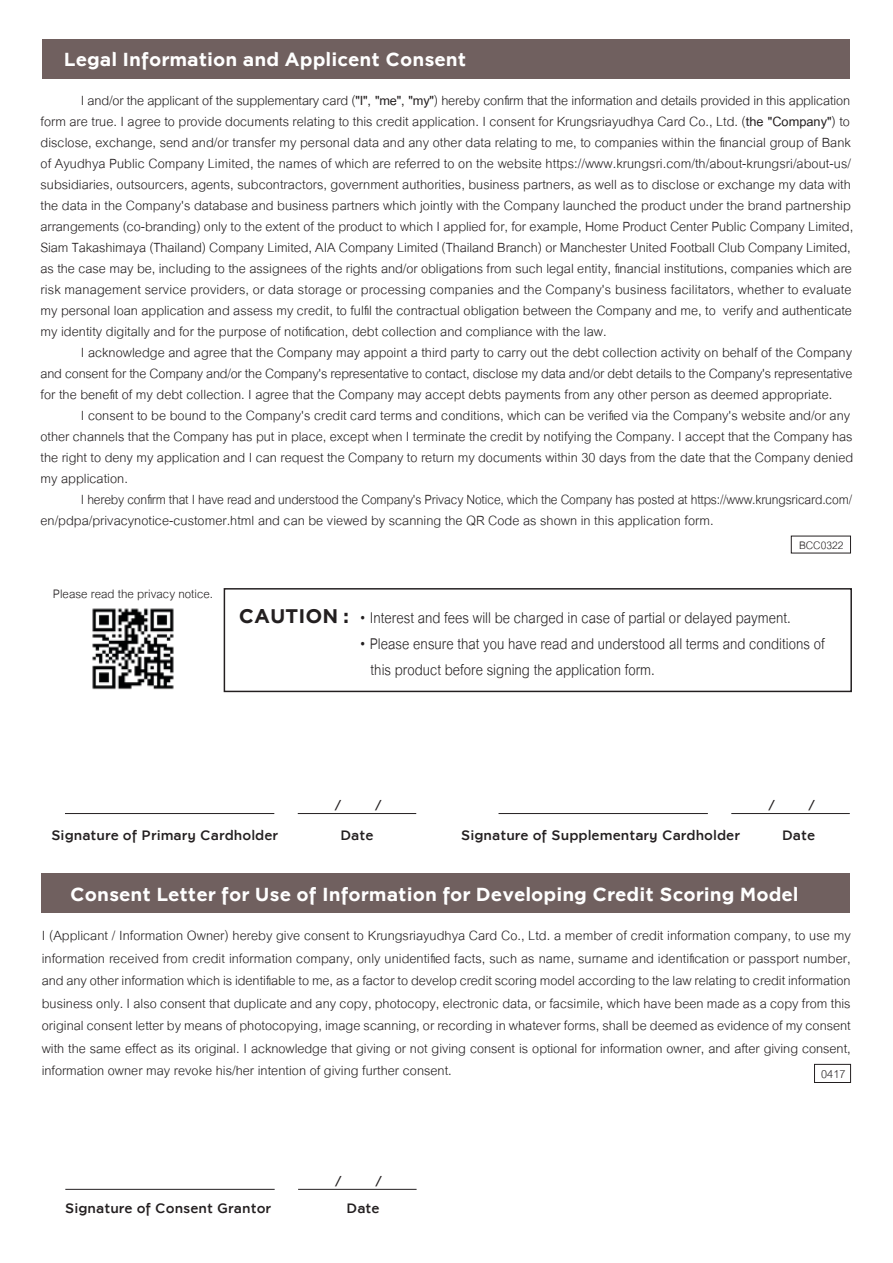
<style>
.page{position:relative;width:893px;height:1263px;background:#fff}
.page>*{position:absolute;margin:0;border:0;box-sizing:border-box;transform-origin:0 0}
.t1{font:22.8px/26.1px "Cordia UPC";color:#231f20;scale:.88 1}
.t2{font:19.5px/21px "Cordia UPC";color:#231f20}
.t3{font:19.5px/21px "Cordia UPC";color:#231f20;scale:.95 1}
.t4{font:700 19.5px "Krungsri Simple";color:#231f20}
.t5{font:700 18.6px "Krungsri Simple";color:#fff}
.t6{font:18px "Cordia UPC";color:#231f20}
.t7{font:16.95px "Cordia UPC";color:#231f20}
.t8{font:15.9px "Cordia UPC";color:#231f20}
.t9{font:500 13.5px "Krungsri Simple";color:#231f20}
.t10{font:500 11.1px "Krungsri Simple";color:#231f20}
.s1{font-weight:700}
</style>
<div class="page">
<div style="left:43px;top:40px;width:807px;height:39px;background:#70605f"></div>
<hr style="left:65px;top:813px;width:209px;height:1px;background:#231f20">
<hr style="left:298px;top:813px;width:118px;height:1px;background:#231f20">
<hr style="left:498px;top:813px;width:210px;height:1px;background:#231f20">
<hr style="left:731px;top:813px;width:119px;height:1px;background:#231f20">
<div style="left:41px;top:873px;width:809px;height:39px;background:#70605f"></div>
<hr style="left:65px;top:1189px;width:210px;height:1px;background:#231f20">
<hr style="left:298px;top:1189px;width:119px;height:1px;background:#231f20">
<img style="left:92px;top:608px;width:82px;height:82px">
<div style="left:224px;top:588px;width:628px;height:104px;border:1px solid #231f20"></div>
<div style="left:814px;top:1064px;width:37px;height:19px;background:#fff;border:1px solid #231f20"></div>
<p class="t5" style="left:64px;top:48px;width:404px">Legal Information and Applicent Consent</p>
<p class="t2" style="left:41px;top:89px;width:814px;text-indent:40px">I and/or the applicant of the supplementary card (<span class="s1">"I", "me", "my"</span>) hereby confirm that the information and details provided in this application form are true. I agree to provide documents relating to this credit application. I consent for Krungsriayudhya Card Co., Ltd. (<span class="s1">the "Company"</span>) to disclose, exchange, send and/or transfer my personal data and any other data relating to me, to companies within the financial group of Bank of Ayudhya Public Company Limited, the names of which are referred to on the website https://www.krungsri.com/th/about-krungsri/about-us/ subsidiaries, outsourcers, agents, subcontractors, government authorities, business partners, as well as to disclose or exchange my data with the data in the Company's database and business partners which jointly with the Company launched the product under the brand partnership arrangements (co-branding) only to the extent of the product to which I applied for, for example, Home Product Center Public Company Limited, Siam Takashimaya (Thailand) Company Limited, AIA Company Limited (Thailand Branch) or Manchester United Football Club Company Limited, as the case may be, including to the assignees of the rights and/or obligations from such legal entity, financial institutions, companies which are risk management service providers, or data storage or processing companies and the Company's business facilitators, whether to evaluate my personal loan application and assess my credit, to fulfil the contractual obligation between the Company and me, to verify and authenticate my identity digitally and for the purpose of notification, debt collection and compliance with the law.</p>
<p class="t2" style="left:41px;top:342px;width:813px;text-align:justify;text-indent:40px">I acknowledge and agree that the Company may appoint a third party to carry out the debt collection activity on behalf of the Company and consent for the Company and/or the Company's representative to contact, disclose my data and/or debt details to the Company's representative for the benefit of my debt collection. I agree that the Company may accept debts payments from any other person as deemed appropriate.</p>
<p class="t2" style="left:41px;top:404px;width:814px;text-indent:40px">I consent to be bound to the Company's credit card terms and conditions, which can be verified via the Company's website and/or any other channels that the Company has put in place, except when I terminate the credit by notifying the Company. I accept that the Company has the right to deny my application and I can request the Company to return my documents within 30 days from the date that the Company denied my application.</p>
<p class="t3" style="left:41px;top:488px;width:856px;text-indent:40px">I hereby confirm that I have read and understood the Company's Privacy Notice, which the Company has posted at https://www.krungsricard.com/ en/pdpa/privacynotice-customer.html and can be viewed by scanning the QR Code as shown in this application form.</p>
<p class="t8" style="left:799px;top:534px;width:46px">BCC0322</p>
<p class="t6" style="left:53px;top:581px;width:162px">Please read the privacy notice.</p>
<p class="t4" style="left:239px;top:604px;width:111px">CAUTION :</p>
<p class="t1" style="left:360px;top:603px;width:492px">• Interest and fees will be charged in case of partial or delayed payment.</p>
<p class="t1" style="left:371px;top:630px;width:518px;text-indent:-11px">• Please ensure that you have read and understood all terms and conditions of this product before signing the application form.</p>
<p class="t9" style="left:51px;top:825px;width:229px">Signature of Primary Cardholder</p>
<p class="t10" style="left:334px;top:797px;width:9px">/</p>
<p class="t10" style="left:375px;top:797px;width:9px">/</p>
<p class="t9" style="left:340px;top:825px;width:35px">Date</p>
<p class="t9" style="left:461px;top:825px;width:281px">Signature of Supplementary Cardholder</p>
<p class="t9" style="left:782px;top:825px;width:35px">Date</p>
<p class="t10" style="left:768px;top:797px;width:9px">/</p>
<p class="t10" style="left:808px;top:797px;width:9px">/</p>
<p class="t5" style="left:70px;top:884px;width:730px">Consent Letter for Use of Information for Developing Credit Scoring Model</p>
<p class="t2" style="left:42px;top:924px;width:810px;line-height:22.5px;text-align:justify">I (Applicant / Information Owner) hereby give consent to Krungsriayudhya Card Co., Ltd. a member of credit information company, to use my information received from credit information company, only unidentified facts, such as name, surname and identification or passport number, and any other information which is identifiable to me, as a factor to develop credit scoring model according to the law relating to credit information business only. I also consent that duplicate and any copy, photocopy, electronic data, or facsimile, which have been made as a copy from this original consent letter by means of photocopying, image scanning, or recording in whatever forms, shall be deemed as evidence of my consent with the same effect as its original. I acknowledge that giving or not giving consent is optional for information owner, and after giving consent, information owner may revoke his/her intention of giving further consent.</p>
<p class="t7" style="left:821px;top:1062px;width:26px">0417</p>
<p class="t9" style="left:65px;top:1197px;width:208px">Signature of Consent Grantor</p>
<p class="t10" style="left:335px;top:1172px;width:9px">/</p>
<p class="t10" style="left:375px;top:1172px;width:9px">/</p>
<p class="t9" style="left:347px;top:1197px;width:35px">Date</p>
</div>
